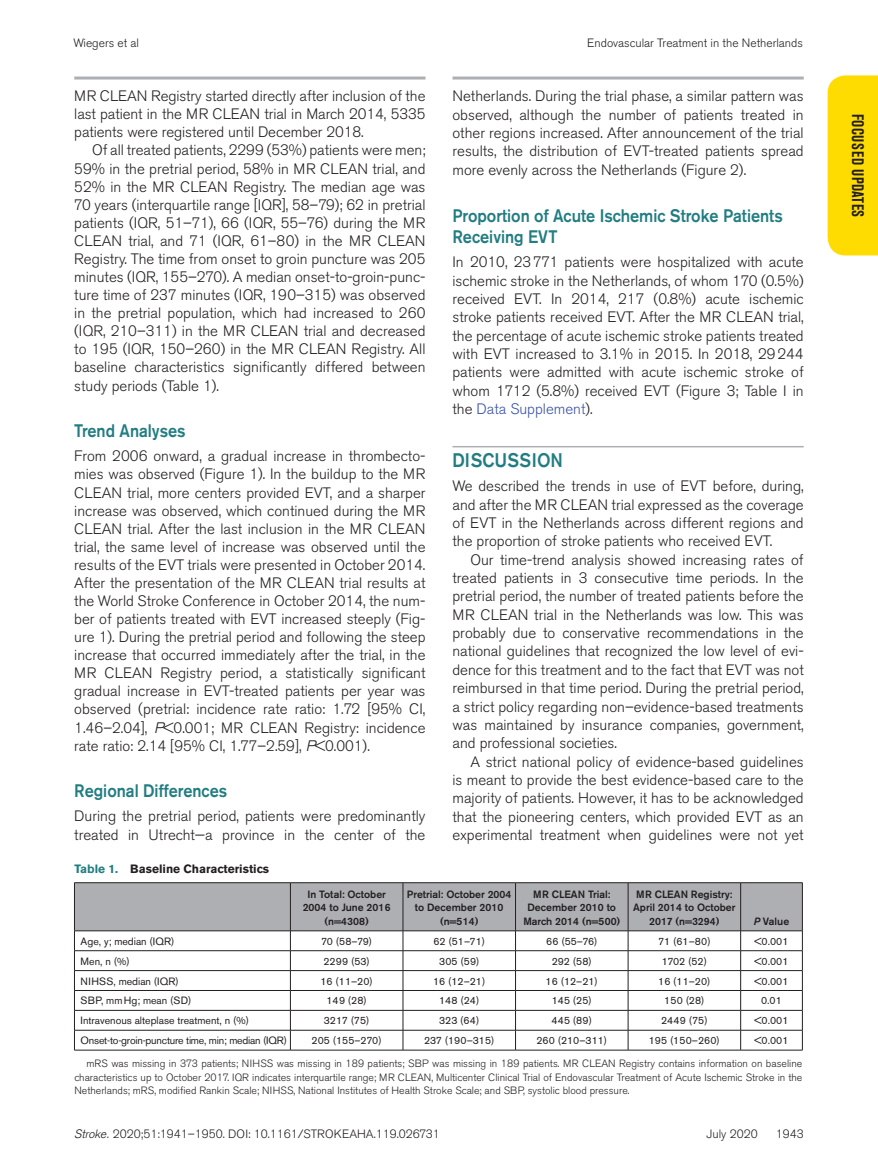
<style>
.page{position:relative;width:878px;height:1175px;background:#fff}
.page>*{position:absolute;margin:0;border:0;box-sizing:border-box;transform-origin:0 0}
.t1{font:500 19.5px "Akzidenz Grotesk BE";color:#227d82;scale:.9 1}
.t2{font:500 18px/21.3px "Akzidenz Grotesk BE";color:#227d82;scale:.9 1}
.t3{font:700 condensed 16.5px "Akzidenz Grotesk BE";letter-spacing:.045em;color:#231f20;scale:.9 1}
.t4{font:300 15px/18.3px "Akzidenz Grotesk BE";color:#231f20;text-align:justify}
.t5{font:300 12px "Akzidenz Grotesk BE";color:#231f20}
.t6{font:700 12px "Akzidenz Grotesk BE";color:#231f20}
.t7{font:300 10.5px/13.5px "Akzidenz Grotesk BE";color:#231f20;text-align:justify}
.t8{font:10.5px "Akzidenz Grotesk BE";color:#231f20}
.t9{font:500 10.5px/13.5px "Akzidenz Grotesk BE";color:#231f20;text-align:center}
.t10{font:10.5px "Akzidenz Grotesk BE";letter-spacing:-.02em;color:#231f20}
.s1{font-family:"Akzidenz Grotesk";font-style:italic}
.s2{color:#227d82}
.s3{color:#3a53a3}
.s4{font-style:italic}
</style>
<div class="page">
<div style="left:827px;top:75px;width:51px;height:180px;background:#ffdc01"></div>
<svg style="left:74px;top:76px;width:351px;height:4px"></svg>
<svg style="left:452px;top:76px;width:351px;height:4px"></svg>
<hr style="left:452px;top:446px;width:351px;height:1px;background:#aeafb3">
<svg style="left:74px;top:882px;width:729px;height:168px"></svg>
<hr style="left:74px;top:1049px;width:216px;height:1px;background:#231f20">
<hr style="left:290px;top:1049px;width:113px;height:1px;background:#231f20">
<hr style="left:403px;top:1049px;width:112px;height:1px;background:#231f20">
<hr style="left:515px;top:1049px;width:113px;height:1px;background:#231f20">
<hr style="left:628px;top:1049px;width:112px;height:1px;background:#231f20">
<hr style="left:740px;top:1049px;width:62px;height:1px;background:#231f20">
<p class="t5" style="left:74px;top:36px;width:67px">Wiegers et al</p>
<p class="t5" style="left:587px;top:36px;width:217px">Endovascular Treatment in the Netherlands</p>
<p class="t4" style="left:74px;top:87px;width:353px">MR CLEAN Registry started directly after inclusion of the last patient in the MR CLEAN trial in March 2014, 5335 patients were registered until December 2018.</p>
<p class="t4" style="left:74px;top:142px;width:353px;text-indent:18px">Of all treated patients, 2299 (53%) patients were men; 59% in the pretrial period, 58% in MR CLEAN trial, and 52% in the MR CLEAN Registry. The median age was 70 years (interquartile range [IQR], 58–79); 62 in pretrial patients (IQR, 51–71), 66 (IQR, 55–76) during the MR CLEAN trial, and 71 (IQR, 61–80) in the MR CLEAN Registry. The time from onset to groin puncture was 205 minutes (IQR, 155–270). A median onset-to-groin-punc&shy;ture time of 237 minutes (IQR, 190–315) was observed in the pretrial population, which had increased to 260 (IQR, 210–311) in the MR CLEAN trial and decreased to 195 (IQR, 150–260) in the MR CLEAN Registry. All baseline characteristics significantly differed between study periods (Table 1).</p>
<p class="t2" style="left:74px;top:420px;width:125px">Trend Analyses</p>
<p class="t4" style="left:74px;top:447px;width:353px">From 2006 onward, a gradual increase in thrombecto&shy;mies was observed (Figure 1). In the buildup to the MR CLEAN trial, more centers provided EVT, and a sharper increase was observed, which continued during the MR CLEAN trial. After the last inclusion in the MR CLEAN trial, the same level of increase was observed until the results of the EVT trials were presented in October 2014.<br>After the presentation of the MR CLEAN trial results at the World Stroke Conference in October 2014, the num&shy;ber of patients treated with EVT increased steeply (Fig&shy;ure 1). During the pretrial period and following the steep increase that occurred immediately after the trial, in the MR CLEAN Registry period, a statistically significant gradual increase in EVT-treated patients per year was observed (pretrial: incidence rate ratio: 1.72 [95% CI, 1.46–2.04], <span class="s1">P</span>&lt;0.001; MR CLEAN Registry: incidence rate ratio: 2.14 [95% CI, 1.77–2.59], <span class="s1">P</span>&lt;0.001).</p>
<p class="t2" style="left:74px;top:780px;width:171px">Regional Differences</p>
<p class="t4" style="left:74px;top:807px;width:352px">During the pretrial period, patients were predominantly treated in Utrecht—a province in the center of the</p>
<p class="t6" style="left:74px;top:862px;width:196px"><span class="s2">Table 1.</span> Baseline Characteristics</p>
<p class="t4" style="left:452px;top:87px;width:353px">Netherlands. During the trial phase, a similar pattern was observed, although the number of patients treated in other regions increased. After announcement of the trial results, the distribution of EVT-treated patients spread more evenly across the Netherlands (Figure 2).</p>
<p class="t2" style="left:452px;top:204px;width:368px">Proportion of Acute Ischemic Stroke Patients<br>Receiving EVT</p>
<p class="t4" style="left:452px;top:253px;width:353px">In 2010, 23771 patients were hospitalized with acute ischemic stroke in the Netherlands, of whom 170 (0.5%) received EVT. In 2014, 217 (0.8%) acute ischemic stroke patients received EVT. After the MR CLEAN trial, the percentage of acute ischemic stroke patients treated with EVT increased to 3.1% in 2015. In 2018, 29244 patients were admitted with acute ischemic stroke of whom 1712 (5.8%) received EVT (Figure 3; Table I in the <span class="s3">Data Supplement</span>).</p>
<h1 class="t1" style="left:452px;top:448px;width:124px">DISCUSSION</h1>
<p class="t4" style="left:452px;top:477px;width:353px">We described the trends in use of EVT before, during, and after the MR CLEAN trial expressed as the coverage of EVT in the Netherlands across different regions and the proportion of stroke patients who received EVT.</p>
<p class="t4" style="left:452px;top:550px;width:353px;text-indent:18px">Our time-trend analysis showed increasing rates of treated patients in 3 consecutive time periods. In the pretrial period, the number of treated patients before the MR CLEAN trial in the Netherlands was low. This was probably due to conservative recommendations in the national guidelines that recognized the low level of evi&shy;dence for this treatment and to the fact that EVT was not reimbursed in that time period. During the pretrial period, a strict policy regarding non–evidence-based treatments was maintained by insurance companies, government, and professional societies.</p>
<p class="t4" style="left:452px;top:752px;width:353px;text-indent:18px">A strict national policy of evidence-based guidelines is meant to provide the best evidence-based care to the majority of patients. However, it has to be acknowledged that the pioneering centers, which provided EVT as an experimental treatment when guidelines were not yet</p>
<p class="t9" style="left:303px;top:887px;width:89px">In Total: October<br>2004 to June 2016 (n=4308)</p>
<p class="t9" style="left:407px;top:887px;width:106px">Pretrial: October 2004 to December 2010 (n=514)</p>
<p class="t9" style="left:523px;top:887px;width:98px">MR CLEAN Trial:<br>December 2010 to<br>March 2014 (n=500)</p>
<p class="t9" style="left:633px;top:887px;width:104px">MR CLEAN Registry:<br>April 2014 to October<br>2017 (n=3294)</p>
<p class="t9" style="left:753px;top:914px;width:37px"><span class="s4">P</span> Value</p>
<p class="t8" style="left:81px;top:934px;width:95px">Age, y; median (IQR)</p>
<p class="t8" style="left:321px;top:934px;width:52px">70 (58–79)</p>
<p class="t8" style="left:433px;top:934px;width:53px">62 (51–71)</p>
<p class="t8" style="left:546px;top:934px;width:53px">66 (55–76)</p>
<p class="t8" style="left:658px;top:934px;width:54px">71 (61–80)</p>
<p class="t8" style="left:754px;top:934px;width:35px">&lt;0.001</p>
<p class="t8" style="left:81px;top:954px;width:51px">Men, n (%)</p>
<p class="t8" style="left:323px;top:954px;width:48px">2299 (53)</p>
<p class="t8" style="left:439px;top:954px;width:42px">305 (59)</p>
<p class="t8" style="left:551px;top:954px;width:42px">292 (58)</p>
<p class="t8" style="left:661px;top:954px;width:47px">1702 (52)</p>
<p class="t8" style="left:754px;top:954px;width:35px">&lt;0.001</p>
<p class="t8" style="left:81px;top:974px;width:100px">NIHSS, median (IQR)</p>
<p class="t8" style="left:320px;top:974px;width:54px">16 (11–20)</p>
<p class="t8" style="left:433px;top:974px;width:54px">16 (12–21)</p>
<p class="t8" style="left:545px;top:974px;width:54px">16 (12–21)</p>
<p class="t8" style="left:658px;top:974px;width:54px">16 (11–20)</p>
<p class="t8" style="left:754px;top:974px;width:35px">&lt;0.001</p>
<p class="t8" style="left:81px;top:994px;width:112px">SBP, mmHg; mean (SD)</p>
<p class="t8" style="left:326px;top:994px;width:42px">149 (28)</p>
<p class="t8" style="left:439px;top:994px;width:42px">148 (24)</p>
<p class="t8" style="left:551px;top:994px;width:42px">145 (25)</p>
<p class="t8" style="left:664px;top:994px;width:42px">150 (28)</p>
<p class="t8" style="left:761px;top:994px;width:22px">0.01</p>
<p class="t8" style="left:81px;top:1014px;width:170px">Intravenous alteplase treatment, n (%)</p>
<p class="t8" style="left:324px;top:1014px;width:47px">3217 (75)</p>
<p class="t8" style="left:439px;top:1014px;width:42px">323 (64)</p>
<p class="t8" style="left:551px;top:1014px;width:42px">445 (89)</p>
<p class="t8" style="left:661px;top:1014px;width:48px">2449 (75)</p>
<p class="t8" style="left:754px;top:1014px;width:35px">&lt;0.001</p>
<p class="t10" style="left:81px;top:1034px;width:208px">Onset-to-groin-puncture time, min; median (IQR)</p>
<p class="t8" style="left:311px;top:1034px;width:71px">205 (155–270)</p>
<p class="t8" style="left:424px;top:1034px;width:72px">237 (190–315)</p>
<p class="t8" style="left:536px;top:1034px;width:72px">260 (210–311)</p>
<p class="t8" style="left:648px;top:1034px;width:73px">195 (150–260)</p>
<p class="t8" style="left:754px;top:1034px;width:35px">&lt;0.001</p>
<p class="t7" style="left:74px;top:1056px;width:729px;text-indent:12px">mRS was missing in 373 patients; NIHSS was missing in 189 patients; SBP was missing in 189 patients. MR CLEAN Registry contains information on baseline characteristics up to October 2017. IQR indicates interquartile range; MR CLEAN, Multicenter Clinical Trial of Endovascular Treatment of Acute Ischemic Stroke in the Netherlands; mRS, modified Rankin Scale; NIHSS, National Institutes of Health Stroke Scale; and SBP, systolic blood pressure.</p>
<p class="t5" style="left:74px;top:1126px;width:367px"><span class="s1">Stroke.</span> 2020;51:1941–1950. DOI: 10.1161/STROKEAHA.119.026731</p>
<p class="t5" style="left:706px;top:1126px;width:53px">July 2020</p>
<p class="t5" style="left:775px;top:1126px;width:29px">1943</p>
<p class="t3" style="left:867px;top:114px;width:116px;rotate:90deg">FOCUSED UPDATES</p>
</div>
